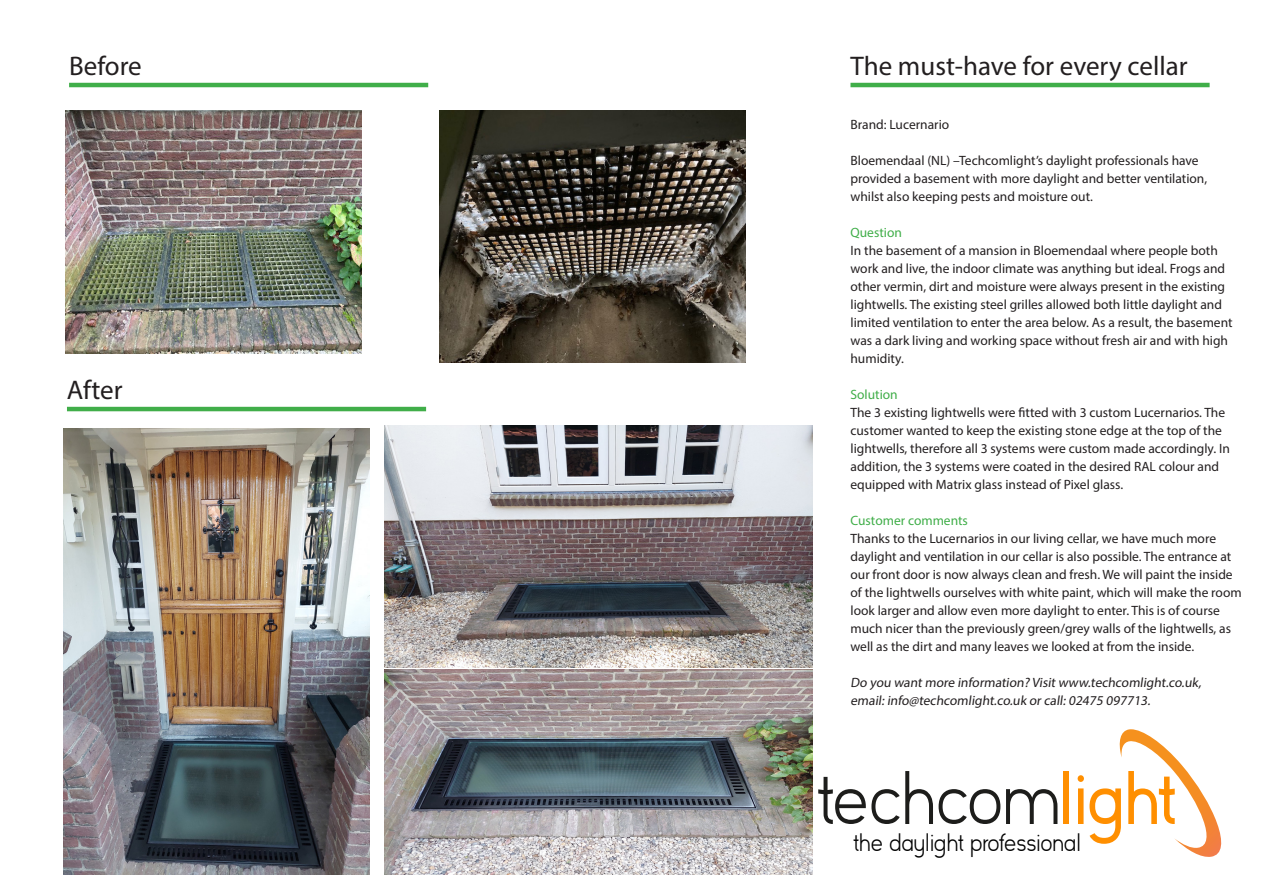
<style>
.page{position:relative;width:1263px;height:893px;background:#fff}
.page>*{position:absolute;margin:0;border:0;box-sizing:border-box;transform-origin:0 0}
.t1{font:27px "Myriad Pro";color:#231f20}
.t2{font:300 25.35px "Kayak Sans";letter-spacing:.005em;color:#000;scale:.95 1}
.t3{font:13.5px/18px "Myriad Pro";color:#231f20}
.t4{font:13.5px "Myriad Pro";color:#40ae49}
</style>
<div class="page">
<hr style="left:850px;top:83px;width:359px;height:4px;background:#40ae49">
<svg style="left:818px;top:771px;width:182px;height:53px"></svg>
<svg style="left:1006px;top:789px;width:51px;height:35px"></svg>
<div style="left:1063px;top:771px;width:6px;height:53px;background:#ff8f00"></div>
<svg style="left:1077px;top:729px;width:145px;height:128px"></svg>
<hr style="left:69px;top:83px;width:359px;height:4px;background:#40ae49">
<hr style="left:67px;top:407px;width:359px;height:4px;background:#40ae49">
<img style="left:66px;top:110px;width:296px;height:244px">
<img style="left:439px;top:110px;width:306px;height:252px">
<img style="left:64px;top:428px;width:306px;height:447px">
<img style="left:385px;top:426px;width:427px;height:241px">
<img style="left:385px;top:669px;width:427px;height:206px">
<p class="t1" style="left:69px;top:50px;width:74px">Before</p>
<p class="t1" style="left:67px;top:374px;width:57px">After</p>
<p class="t1" style="left:850px;top:50px;width:339px">The must-have for every cellar</p>
<p class="t3" style="left:850px;top:116px;width:100px">Brand: Lucernario</p>
<p class="t3" style="left:850px;top:152px;width:358px">Bloemendaal (NL) –Techcomlight’s daylight professionals have provided a basement with more daylight and better ventilation, whilst also keeping pests and moisture out.</p>
<p class="t4" style="left:850px;top:224px;width:53px">Question</p>
<p class="t3" style="left:850px;top:242px;width:384px">In the basement of a mansion in Bloemendaal where people both work and live, the indoor climate was anything but ideal. Frogs and other vermin, dirt and moisture were always present in the existing lightwells. The existing steel grilles allowed both little daylight and limited ventilation to enter the area below. As a result, the basement was a dark living and working space without fresh air and with high humidity.</p>
<p class="t4" style="left:850px;top:386px;width:49px">Solution</p>
<p class="t3" style="left:850px;top:404px;width:381px">The 3 existing lightwells were fitted with 3 custom Lucernarios. The customer wanted to keep the existing stone edge at the top of the lightwells, therefore all 3 systems were custom made accordingly. In addition, the 3 systems were coated in the desired RAL colour and equipped with Matrix glass instead of Pixel glass.</p>
<p class="t4" style="left:850px;top:512px;width:119px">Customer comments</p>
<p class="t3" style="left:850px;top:530px;width:393px">Thanks to the Lucernarios in our living cellar, we have much more daylight and ventilation in our cellar is also possible. The entrance at our front door is now always clean and fresh. We will paint the inside of the lightwells ourselves with white paint, which will make the room look larger and allow even more daylight to enter. This is of course much nicer than the previously green/grey walls of the lightwells, as well as the dirt and many leaves we looked at from the inside.</p>
<p class="t3" style="left:850px;top:674px;width:354px">Do you want more information? Visit www.techcomlight.co.uk,</p>
<p class="t3" style="left:850px;top:692px;width:304px">email:info@techcomlight.co.uk or call:02475 097713.</p>
<p class="t2" style="left:853px;top:828px;width:241px">the daylight professional</p>
</div>
